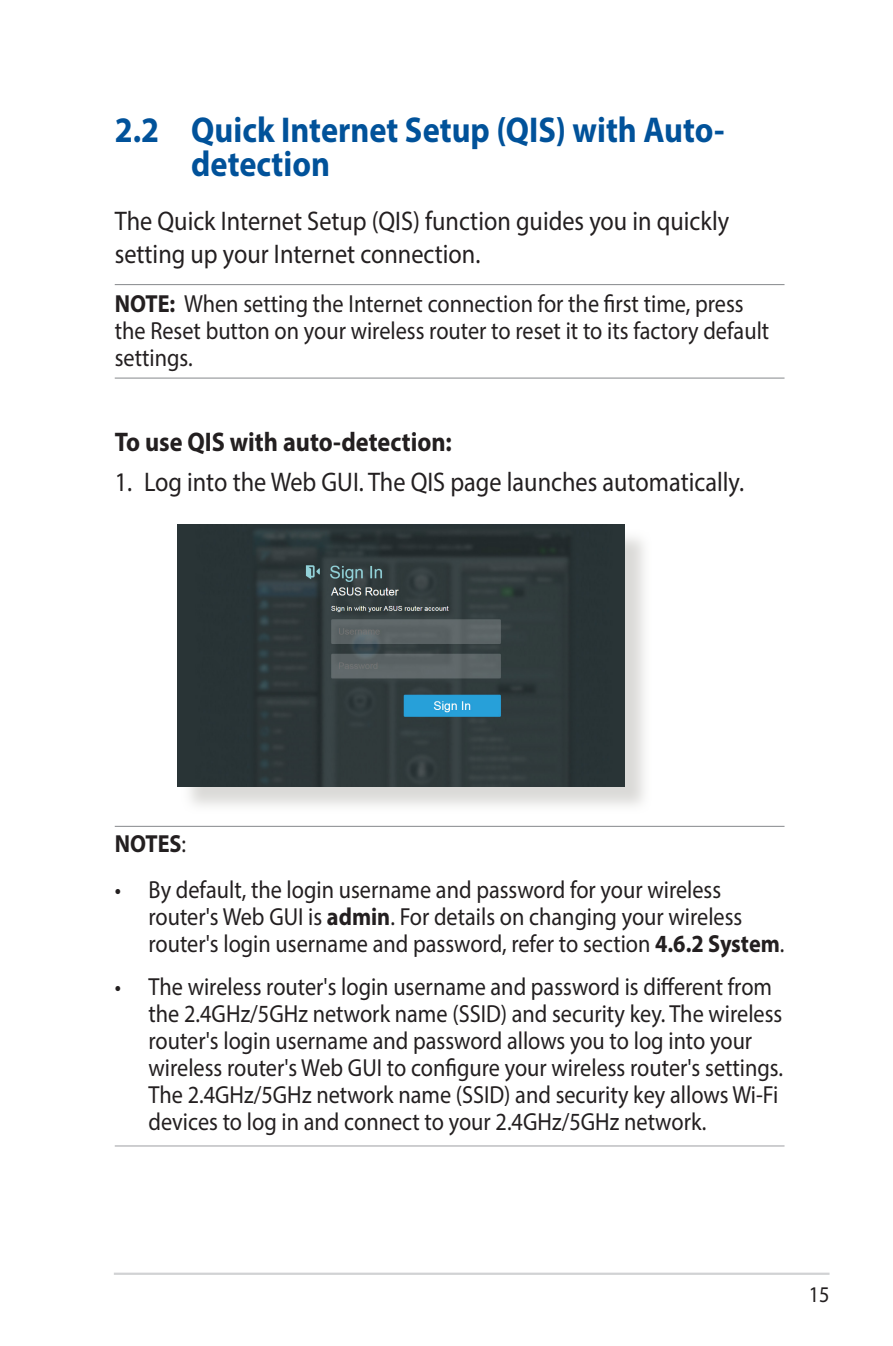
<style>
.page{position:relative;width:893px;height:1346px;background:#fff}
.page>*{position:absolute;margin:0;border:0;box-sizing:border-box;transform-origin:0 0}
.WL_Header_1{font:700 36px/33.8px "Myriad Pro";color:#01529a;scale:.9 1}
.WL_Body_Text{font:27px/32.4px "Myriad Pro";color:#231f20;scale:.9 1}
.WL_Body_Text_-_List{font:27px "Myriad Pro";color:#231f20;scale:.9 1}
.WL_Body_Text_-_List-2{font:700 27px "Myriad Pro";color:#231f20;scale:.9 1}
.WL_Message_List_3{font:24.75px/27px "Myriad Pro";color:#231f20;scale:.9 1}
.WL_Message_List_2{font:24.75px/27px "Myriad Pro";color:#231f20;scale:.9 1}
.WL_Message{font:24.75px/27px "Myriad Pro";color:#231f20;scale:.9 1}
.WL_Message_List_1{font:700 24.75px "Myriad Pro";color:#231f20;scale:.9 1}
.t1{font:22.5px "Myriad";color:#231f20;scale:.9 1}
.s1{font-weight:700}
.s2{font-weight:400}
</style>
<div class="page">
<hr style="left:114px;top:1272px;width:715px;height:3px;background:#d1d2d4">
<hr style="left:115px;top:284px;width:669px;height:1px;background:#939598">
<hr style="left:115px;top:377px;width:669px;height:2px;background:#939598">
<div style="left:181px;top:528px;width:471px;height:287px;background:#cfcecb;opacity:.75"></div>
<img style="left:177px;top:525px;width:447px;height:261px">
<hr style="left:115px;top:826px;width:669px;height:1px;background:#939598">
<hr style="left:115px;top:1145px;width:669px;height:1px;background:#a8a9ad">
<p class="WL_Header_1" style="left:191px;top:112px;width:594px;text-indent:-76px">2.2 Quick Internet Setup (QIS) with Auto&shy;detection</p>
<p class="WL_Body_Text" style="left:115px;top:205px;width:684px">The Quick Internet Setup (QIS) function guides you in quickly setting up your Internet connection.</p>
<p class="WL_Message" style="left:115px;top:290px;width:729px"><span class="s1">NOTE:</span> When setting the Internet connection for the first time, press the Reset button on your wireless router to reset it to its factory default settings.</p>
<p class="WL_Body_Text_-_List-2" style="left:115px;top:424px;width:376px">To use QIS with auto-detection:</p>
<p class="WL_Body_Text_-_List" style="left:115px;top:465px;width:701px">1. Log into the Web GUI. The QIS page launches automatically.</p>
<p class="WL_Message_List_1" style="left:115px;top:827px;width:81px">NOTES<span class="s2">:</span></p>
<p class="WL_Message_List_2" style="left:149px;top:875px;width:708px;text-indent:-34px">• By default, the login username and password for your wireless router's Web GUI is <span class="s1">admin</span>. For details on changing your wireless router's login username and password, refer to section <span class="s1">4.6.2 System</span>.</p>
<p class="WL_Message_List_3" style="left:149px;top:972px;width:707px;text-indent:-34px">• The wireless router's login username and password is different from the 2.4GHz/5GHz network name (SSID) and security key. The wireless router's login username and password allows you to log into your wireless router's Web GUI to configure your wireless router's settings.<br>The 2.4GHz/5GHz network name (SSID) and security key allows Wi-Fi devices to log in and connect to your 2.4GHz/5GHz network.</p>
<p class="t1" style="left:809px;top:1283px;width:25px">15</p>
</div>
